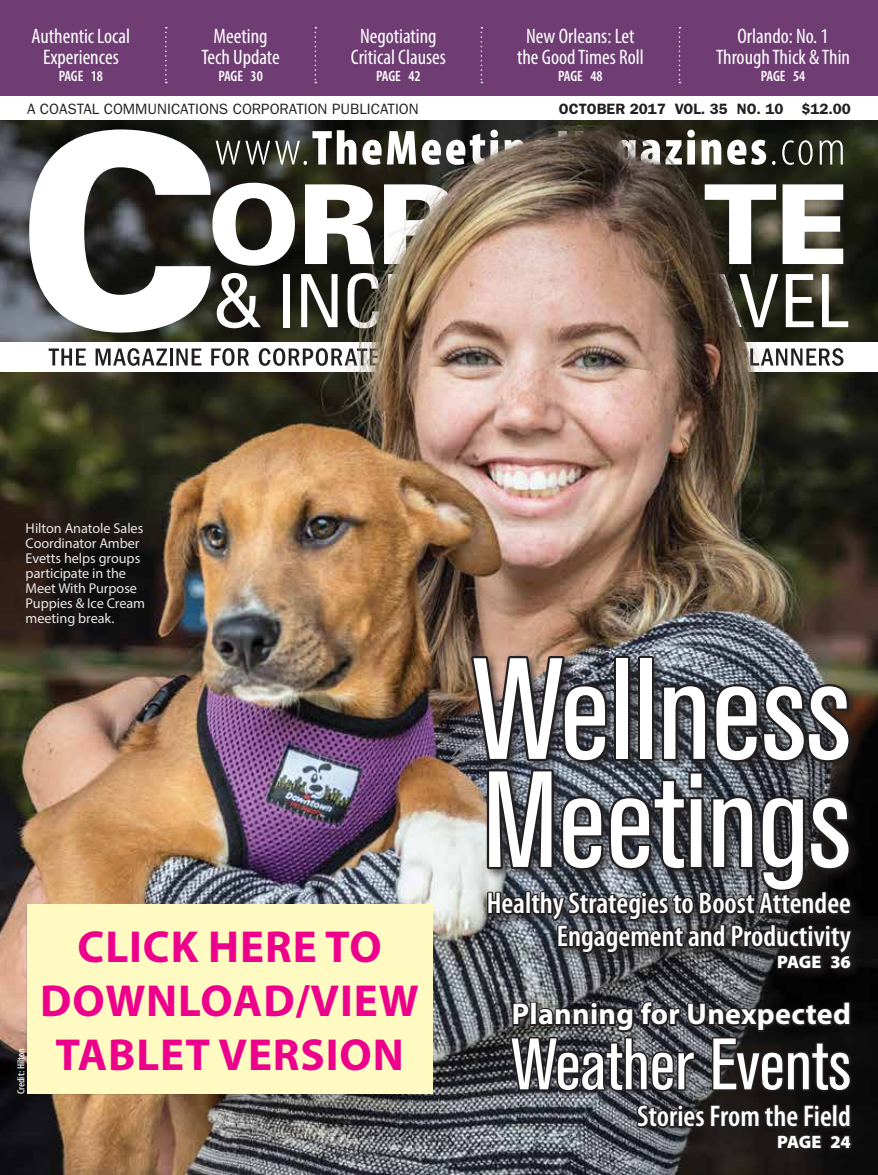
<style>
.page{position:relative;width:878px;height:1175px;background:#fff}
.page>*{position:absolute;margin:0;border:0;box-sizing:border-box;transform-origin:0 0}
.Cov-Headline_Starter{font:condensed 142.5px "Akzidenz Grotesk BE";color:#fff}
.Cov-Headline_Starter-2{font:condensed 135px "Akzidenz Grotesk BE";color:#fff}
.Cov-Headline_Starter-3{font:condensed 72px "Akzidenz Grotesk BE";color:#fff}
.Cov-A_CCC_Pub__Mo_Yr{font:700 45px/54px "Myriad Pro";letter-spacing:.02em;color:#ec008c;text-align:center}
.Cov-SubHeadline_1__C{font:600 condensed 30px/33px "Myriad Pro";color:#fff;text-align:right}
.Cov-Headline_Starter-4{font:700 30px "Myriad Pro";letter-spacing:.01em;color:#fff}
.Top_Text{font:condensed 21px/21px "Myriad Pro";color:#fff;text-align:center}
.Cov-Page_Numbers__CI{font:900 18px "Myriad Pro";letter-spacing:-.015em;color:#fff}
.Cov-A_CCC_Pub__Mo_Yr-2{font:15px "Franklin Gothic";color:#231f20}
.Top_Text-2{font:600 condensed 15px "Myriad Pro";letter-spacing:-.01em;color:#fff}
.Cov-A_CCC_Pub__Mo_Yr-3{font:600 15px "Franklin Gothic";color:#231f20}
.t1{font:14.25px/15px "Myriad Pro";letter-spacing:-.005em;color:#fff}
.t2{font:600 condensed 10.5px "Myriad Pro";color:#fff}
</style>
<div class="page">
<img style="left:0;top:410px;width:878px;height:764px">
<div style="left:0;top:0;width:878px;height:108px;background:#6f3d74"></div>
<div style="left:0;top:96px;width:878px;height:24px;background:#fff"></div>
<svg style="left:165px;top:27px;width:2px;height:56px"></svg>
<svg style="left:314px;top:27px;width:2px;height:56px"></svg>
<svg style="left:480px;top:27px;width:2px;height:56px"></svg>
<svg style="left:678px;top:27px;width:2px;height:56px"></svg>
<div style="left:467px;top:652px;width:397px;height:329px;background:#231f20;opacity:.75"></div>
<div style="left:21px;top:518px;width:133px;height:117px;background:#231f20;opacity:.75"></div>
<div style="left:504px;top:995px;width:358px;height:165px;background:#0b0b0b"></div>
<svg style="left:468px;top:642px;width:386px;height:532px;background:#404043"></svg>
<img style="left:0;top:120px;width:878px;height:290px">
<div style="left:27px;top:904px;width:405px;height:190px;background:#fffac2"></div>
<p class="Top_Text" style="left:32px;top:25px;width:100px">Authentic Local<br>Experiences</p>
<p class="Top_Text-2" style="left:59px;top:67px;width:46px">PAGE 18</p>
<p class="Top_Text" style="left:201px;top:25px;width:80px">Meeting<br>Tech Update</p>
<p class="Top_Text-2" style="left:218px;top:67px;width:46px">PAGE 30</p>
<p class="Top_Text" style="left:351px;top:25px;width:96px">Negotiating<br>Critical Clauses</p>
<p class="Top_Text-2" style="left:376px;top:67px;width:46px">PAGE 42</p>
<p class="Top_Text" style="left:517px;top:25px;width:128px">New Orleans: Let the Good Times Roll</p>
<p class="Top_Text-2" style="left:558px;top:67px;width:46px">PAGE 48</p>
<p class="Top_Text" style="left:716px;top:25px;width:135px">Orlando: No. 1<br>Through Thick &amp; Thin</p>
<p class="Top_Text-2" style="left:760px;top:67px;width:46px">PAGE 54</p>
<p class="Cov-A_CCC_Pub__Mo_Yr-2" style="left:27px;top:100px;width:393px">A COASTAL COMMUNICATIONS CORPORATION PUBLICATION</p>
<p class="Cov-A_CCC_Pub__Mo_Yr-3" style="left:559px;top:100px;width:293px">OCTOBER 2017 VOL. 35 NO. 10 $12.00</p>
<p class="t1" style="left:26px;top:521px;width:121px">Hilton Anatole Sales<br>Coordinator Amber<br>Evetts helps groups participate in the<br>Meet With Purpose<br>Puppies &amp; Ice Cream meeting break.</p>
<p class="t2" style="left:14px;top:1094px;width:47px;rotate:-90deg">Credit: Hilton</p>
<p class="Cov-A_CCC_Pub__Mo_Yr" style="left:40px;top:918px;width:380px">CLICK HERE TO<br>DOWNLOAD/VIEW<br>TABLET VERSION</p>
<p class="Cov-Headline_Starter" style="left:473px;top:630px;width:379px">Wellness</p>
<p class="Cov-Headline_Starter-2" style="left:482px;top:745px;width:370px">Meetings</p>
<p class="Cov-SubHeadline_1__C" style="left:486px;top:886px;width:366px">Healthy Strategies to Boost Attendee<br>Engagement and Productivity</p>
<p class="Cov-Page_Numbers__CI" style="left:777px;top:950px;width:75px">PAGE 36</p>
<p class="Cov-Headline_Starter-4" style="left:512px;top:994px;width:340px">Planning for Unexpected</p>
<p class="Cov-Headline_Starter-3" style="left:511px;top:1024px;width:341px">Weather Events</p>
<p class="Cov-SubHeadline_1__C" style="left:637px;top:1099px;width:215px">Stories From the Field</p>
<p class="Cov-Page_Numbers__CI" style="left:777px;top:1129px;width:75px">PAGE 24</p>
</div>
